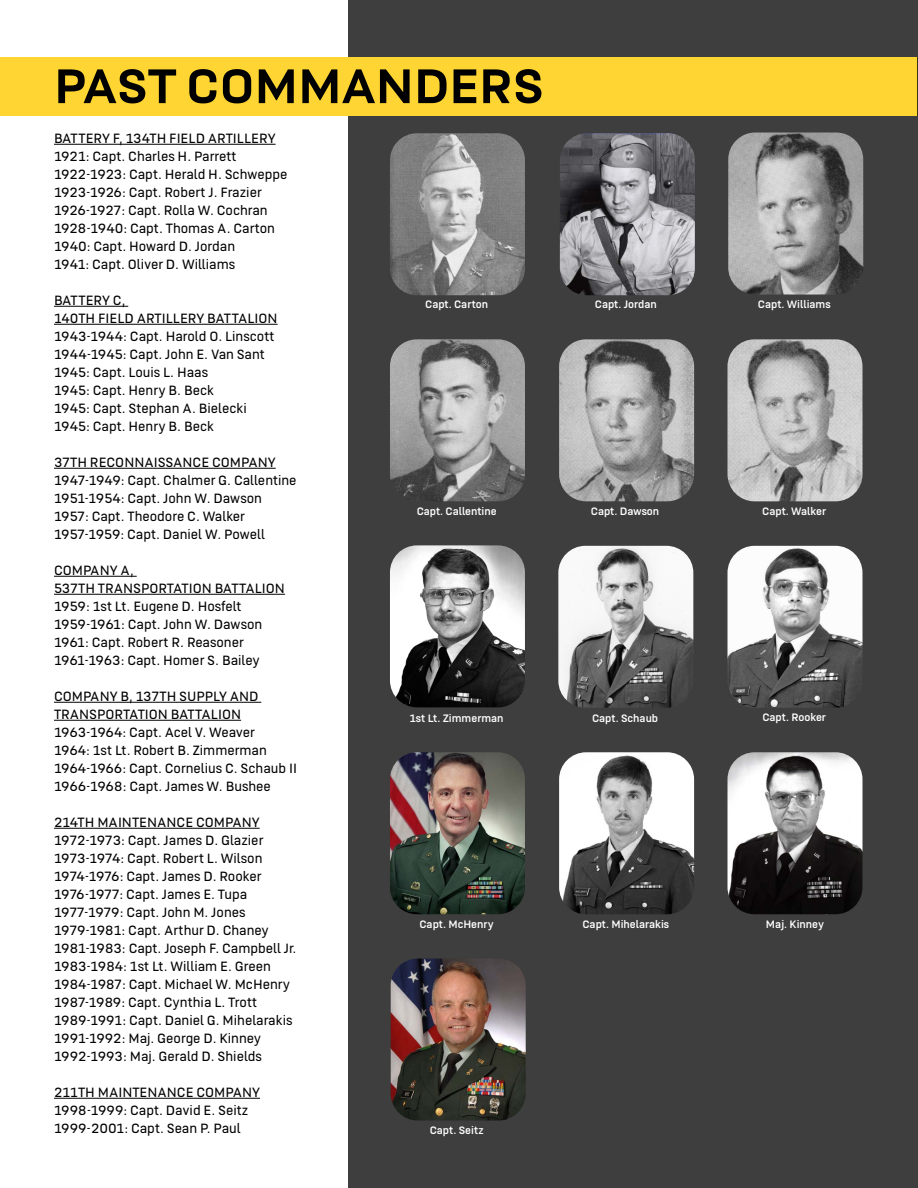
<style>
.page{position:relative;width:918px;height:1188px;background:#fff}
.page>*{position:absolute;margin:0;border:0;box-sizing:border-box;transform-origin:0 0}
.t1{font:700 54px "US Army";color:#000}
.t2{font:300 15px/18px "US Army";color:#000}
.t3{font:12px "US Army";color:#fff}
</style>
<div class="page">
<div style="left:349px;top:0;width:569px;height:1188px;background:#3e3e3e"></div>
<img style="left:391px;top:959px;width:135px;height:162px">
<hr style="left:54px;top:144px;width:222px;height:1px;background:#000">
<hr style="left:54px;top:306px;width:74px;height:1px;background:#000">
<hr style="left:54px;top:324px;width:224px;height:1px;background:#000">
<hr style="left:54px;top:468px;width:222px;height:1px;background:#000">
<hr style="left:54px;top:576px;width:83px;height:1px;background:#000">
<hr style="left:54px;top:594px;width:231px;height:1px;background:#000">
<hr style="left:54px;top:702px;width:207px;height:1px;background:#000">
<hr style="left:54px;top:720px;width:187px;height:1px;background:#000">
<hr style="left:54px;top:828px;width:206px;height:1px;background:#000">
<hr style="left:54px;top:1098px;width:206px;height:1px;background:#000">
<img style="left:390px;top:133px;width:135px;height:162px">
<img style="left:560px;top:133px;width:135px;height:162px">
<img style="left:728px;top:339px;width:134px;height:162px">
<img style="left:558px;top:546px;width:135px;height:162px">
<img style="left:728px;top:546px;width:134px;height:162px">
<img style="left:390px;top:752px;width:135px;height:162px">
<img style="left:728px;top:752px;width:134px;height:162px">
<img style="left:559px;top:752px;width:135px;height:162px">
<img style="left:390px;top:339px;width:135px;height:162px">
<img style="left:559px;top:339px;width:135px;height:162px">
<img style="left:728px;top:133px;width:135px;height:162px">
<div style="left:0;top:57px;width:916px;height:58px;background:#fed532"></div>
<img style="left:390px;top:545px;width:135px;height:162px">
<h1 class="t1" style="left:54px;top:56px;width:492px">PAST COMMANDERS</h1>
<p class="t2" style="left:54px;top:129px;width:235px">BATTERY F, 134TH FIELD ARTILLERY<br>1921: Capt. Charles H. Parrett<br>1922-1923: Capt. Herald H. Schweppe<br>1923-1926: Capt. Robert J. Frazier<br>1926-1927: Capt. Rolla W. Cochran<br>1928-1940: Capt. Thomas A. Carton<br>1940: Capt. Howard D. Jordan<br>1941: Capt. Oliver D. Williams</p>
<p class="t2" style="left:54px;top:291px;width:225px">BATTERY C,<br>140TH FIELD ARTILLERY BATTALION<br>1943-1944: Capt. Harold O. Linscott<br>1944-1945: Capt. John E. Van Sant<br>1945: Capt. Louis L. Haas<br>1945: Capt. Henry B. Beck<br>1945: Capt. Stephan A. Bielecki<br>1945: Capt. Henry B. Beck</p>
<p class="t2" style="left:54px;top:453px;width:244px">37TH RECONNAISSANCE COMPANY 1947-1949: Capt. Chalmer G. Callentine 1951-1954: Capt. John W. Dawson 1957: Capt. Theodore C. Walker 1957-1959: Capt. Daniel W. Powell</p>
<p class="t2" style="left:54px;top:561px;width:233px">COMPANY A,<br>537TH TRANSPORTATION BATTALION<br>1959: 1st Lt. Eugene D. Hosfelt<br>1959-1961: Capt. John W. Dawson<br>1961: Capt. Robert R. Reasoner<br>1961-1963: Capt. Homer S. Bailey</p>
<p class="t2" style="left:54px;top:687px;width:244px">COMPANY B, 137TH SUPPLY AND<br>TRANSPORTATION BATTALION<br>1963-1964: Capt. Acel V. Weaver<br>1964: 1st Lt. Robert B. Zimmerman<br>1964-1966: Capt. Cornelius C. Schaub II<br>1966-1968: Capt. James W. Bushee</p>
<p class="t2" style="left:54px;top:813px;width:244px">214TH MAINTENANCE COMPANY 1972-1973: Capt. James D. Glazier 1973-1974: Capt. Robert L. Wilson 1974-1976: Capt. James D. Rooker 1976-1977: Capt. James E. Tupa 1977-1979: Capt. John M. Jones 1979-1981: Capt. Arthur D. Chaney 1981-1983: Capt. Joseph F. Campbell Jr.<br>1983-1984: 1st Lt. William E. Green 1984-1987: Capt. Michael W. McHenry 1987-1989: Capt. Cynthia L. Trott 1989-1991: Capt. Daniel G. Mihelarakis 1991-1992: Maj. George D. Kinney 1992-1993: Maj. Gerald D. Shields</p>
<p class="t2" style="left:54px;top:1083px;width:208px">211TH MAINTENANCE COMPANY<br>1998-1999: Capt. David E. Seitz<br>1999-2001: Capt. Sean P. Paul</p>
<p class="t3" style="left:425px;top:298px;width:64px">Capt. Carton</p>
<p class="t3" style="left:595px;top:298px;width:63px">Capt. Jordan</p>
<p class="t3" style="left:417px;top:504px;width:82px">Capt. Callentine</p>
<p class="t3" style="left:591px;top:504px;width:70px">Capt. Dawson</p>
<p class="t3" style="left:758px;top:297px;width:74px">Capt. Williams</p>
<p class="t3" style="left:762px;top:504px;width:65px">Capt. Walker</p>
<p class="t3" style="left:410px;top:711px;width:95px">1st Lt. Zimmerman</p>
<p class="t3" style="left:592px;top:712px;width:68px">Capt. Schaub</p>
<p class="t3" style="left:762px;top:711px;width:65px">Capt. Rooker</p>
<p class="t3" style="left:420px;top:917px;width:76px">Capt. McHenry</p>
<p class="t3" style="left:583px;top:918px;width:88px">Capt. Mihelarakis</p>
<p class="t3" style="left:766px;top:918px;width:60px">Maj. Kinney</p>
<p class="t3" style="left:430px;top:1123px;width:55px">Capt. Seitz</p>
</div>
